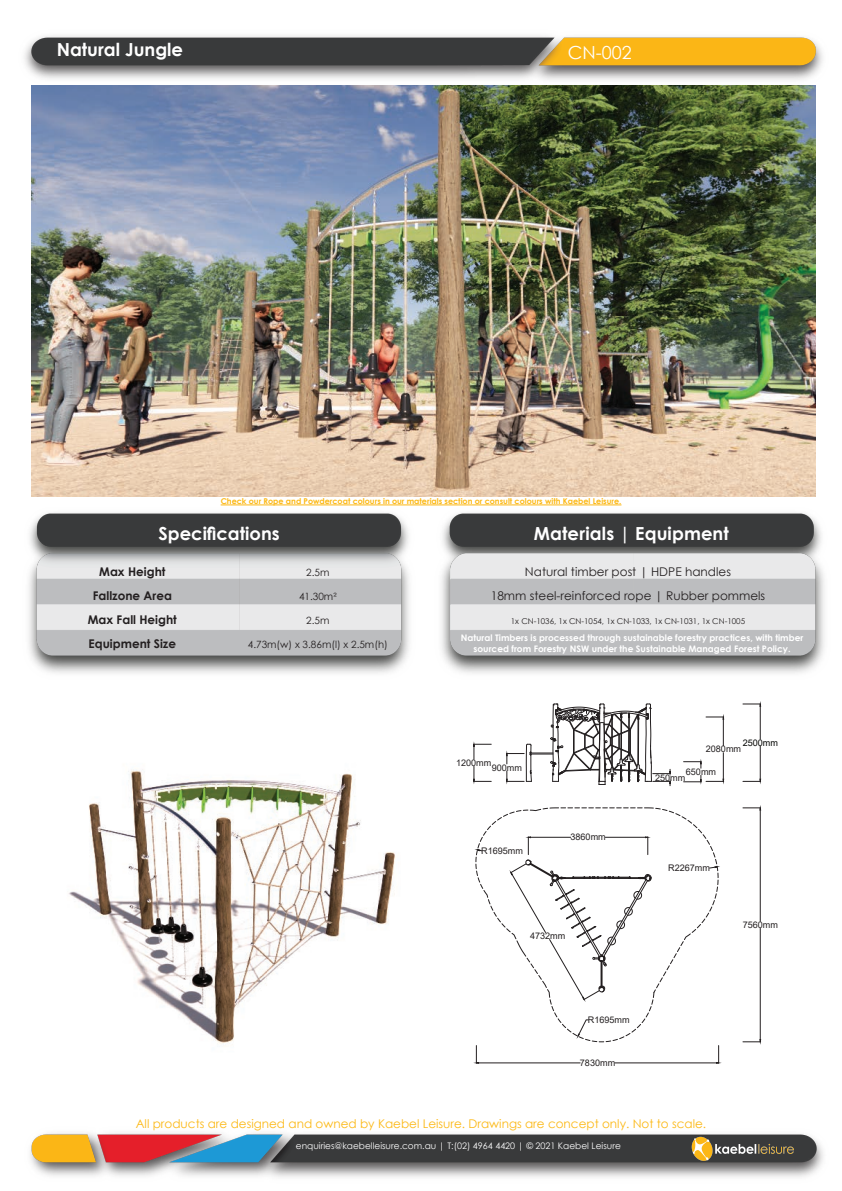
<style>
.page{position:relative;width:842px;height:1191px;background:#fff}
.page>*{position:absolute;margin:0;border:0;box-sizing:border-box;transform-origin:0 0}
.t1{font:700 18px "Century Gothic";color:#fff}
.t2{font:18px "Century Gothic";color:#fff}
.t3{font:12px "Century Gothic";color:#fcb814}
.t4{font:12px/24px "Century Gothic";color:#231f20;text-align:center}
.t5{font:700 12px/24px "Century Gothic";color:#231f20;text-align:center}
.t6{font:10px "Century Gothic";color:#231f20}
.t7{font:9.1px "Arial";color:#231f20}
.t8{font:9.1px "Arial";color:#040503}
.t9{font:700 9px/10.8px "Century Gothic";color:#fff;text-align:center}
.t10{font:9px "Century Gothic";color:#fff}
.t11{font:700 8px "Century Gothic";color:#fcb814}
.t12{font:8px "Century Gothic";color:#231f20}
</style>
<div class="page">
<img style="left:30px;top:1133px;width:794px;height:44px">
<img style="left:24px;top:35px;width:799px;height:52px">
<img style="left:29px;top:505px;width:796px;height:169px">
<hr style="left:221px;top:504px;width:400px;height:1px;background:#fcb814">
<img style="left:692px;top:1136px;width:103px;height:25px">
<img style="left:31px;top:85px;width:784px;height:411px">
<img style="left:68px;top:770px;width:328px;height:274px">
<hr style="left:760px;top:706px;width:1px;height:33px;background:#231f20">
<hr style="left:760px;top:746px;width:1px;height:33px;background:#231f20">
<svg style="left:743px;top:703px;width:18px;height:3px"></svg>
<svg style="left:743px;top:778px;width:18px;height:4px"></svg>
<hr style="left:760px;top:810px;width:1px;height:111px;background:#231f20">
<hr style="left:760px;top:928px;width:1px;height:111px;background:#231f20">
<svg style="left:743px;top:807px;width:18px;height:3px"></svg>
<svg style="left:743px;top:1039px;width:18px;height:3px"></svg>
<svg style="left:706px;top:716px;width:18px;height:29px"></svg>
<svg style="left:473px;top:766px;width:18px;height:16px"></svg>
<svg style="left:473px;top:743px;width:18px;height:16px"></svg>
<svg style="left:683px;top:752px;width:41px;height:30px"></svg>
<svg style="left:506px;top:672px;width:165px;height:114px"></svg>
<svg style="left:475px;top:807px;width:244px;height:256px"></svg>
<h1 class="t1" style="left:57px;top:36px;width:128px">Natural Jungle</h1>
<h1 class="t2" style="left:568px;top:40px;width:65px">CN-002</h1>
<p class="t11" style="left:221px;top:495px;width:402px">Check our Rope and Powdercoat colours in our materials section or consult colours with Kaebel Leisure.</p>
<h1 class="t1" style="left:158px;top:520px;width:123px">Specifications</h1>
<h1 class="t1" style="left:534px;top:520px;width:196px">Materials | Equipment</h1>
<h2 class="t5" style="left:88px;top:559px;width:91px">Max Height<br>Fallzone Area<br>Max Fall Height<br>Equipment Size</h2>
<p class="t6" style="left:306px;top:565px;width:25px">2.5m</p>
<p class="t6" style="left:299px;top:589px;width:39px">41.30m²</p>
<p class="t6" style="left:306px;top:613px;width:25px">2.5m</p>
<p class="t6" style="left:248px;top:637px;width:142px">4.73m(w) x 3.86m(l) x 2.5m(h)</p>
<h2 class="t4" style="left:491px;top:559px;width:276px">Natural timber post | HDPE handles<br>18mm steel-reinforced rope | Rubber pommels</h2>
<p class="t12" style="left:511px;top:616px;width:236px">1x CN-1036, 1x CN-1054, 1x CN-1033, 1x CN-1031, 1x CN-1005</p>
<p class="t9" style="left:461px;top:631px;width:344px">Natural Timbers is processed through sustainable forestry practices, with timber sourced from Forestry NSW under the Sustainable Managed Forest Policy.</p>
<p class="t7" style="left:456px;top:756px;width:37px">1200mm</p>
<p class="t7" style="left:492px;top:761px;width:32px">900mm</p>
<p class="t7" style="left:481px;top:844px;width:43px">R1695mm</p>
<p class="t7" style="left:570px;top:831px;width:37px">3860mm</p>
<p class="t7" style="left:530px;top:929px;width:37px">4732mm</p>
<p class="t8" style="left:743px;top:736px;width:37px">2500mm</p>
<p class="t7" style="left:706px;top:743px;width:37px">2080mm</p>
<p class="t7" style="left:686px;top:765px;width:32px">650mm</p>
<p class="t7" style="left:655px;top:771px;width:32px">250mm</p>
<p class="t7" style="left:668px;top:861px;width:43px">R2267mm</p>
<p class="t7" style="left:743px;top:918px;width:37px">7560mm</p>
<p class="t7" style="left:588px;top:1013px;width:43px">R1695mm</p>
<p class="t7" style="left:580px;top:1056px;width:37px">7830mm</p>
<h2 class="t3" style="left:136px;top:1114px;width:572px">All products are designed and owned by Kaebel Leisure. Drawings are concept only. Not to scale.</h2>
<p class="t10" style="left:296px;top:1139px;width:326px">enquiries@kaebelleisure.com.au | T:(02) 4964 4420 | © 2021 Kaebel Leisure</p>
</div>
